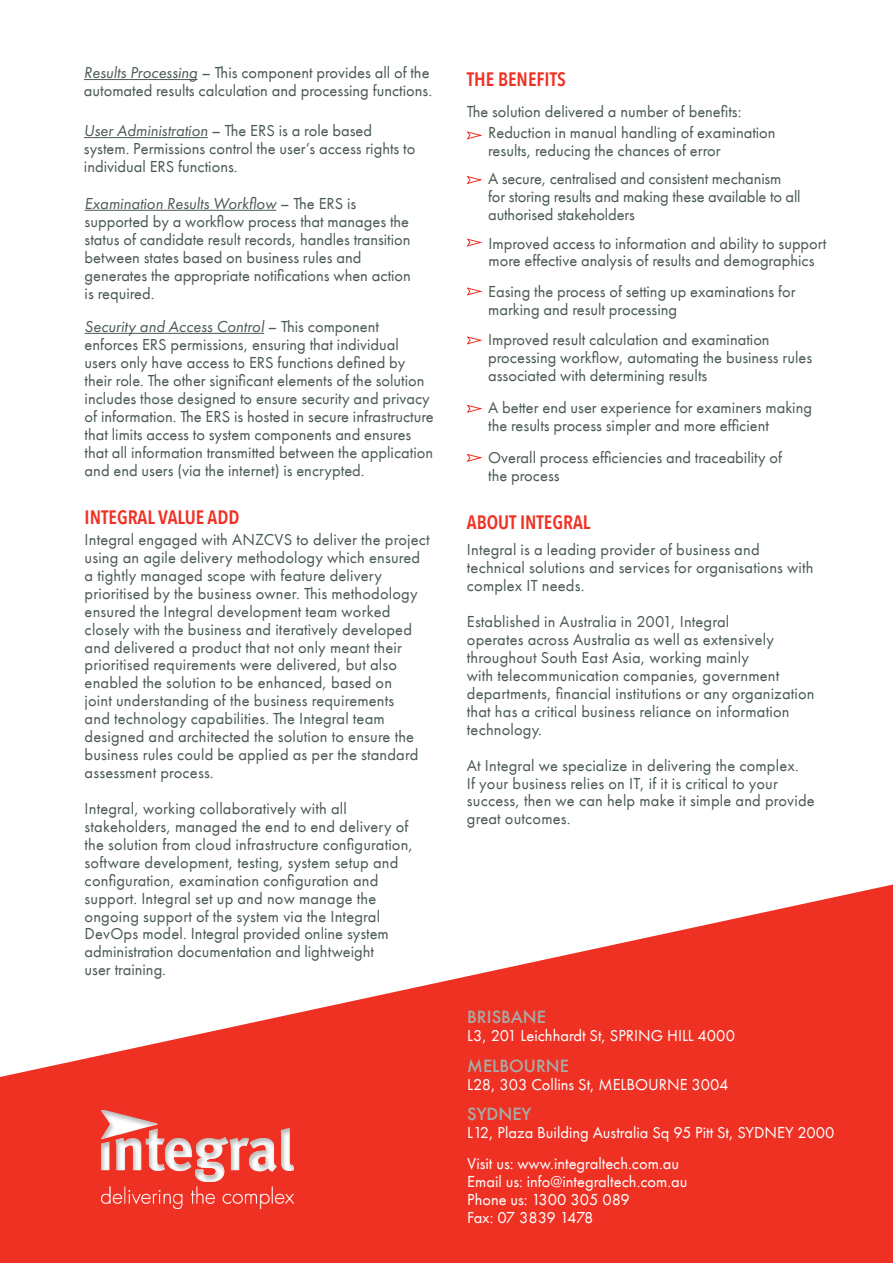
<style>
.page{position:relative;width:893px;height:1263px;background:#fff}
.page>*{position:absolute;margin:0;border:0;box-sizing:border-box;transform-origin:0 0}
.t1{font:600 19.5px "Avenir Next Condensed";color:#ef3124}
.t2{font:16.5px/18px "Futura PT Book";color:#4b5b52}
.t3{font:16.5px/18px "Futura PT Book";color:#fff}
.t4{font:500 16.5px "Futura";color:#a6ada8}
.s1{font-style:italic}
</style>
<div class="page">
<svg style="left:0;top:884px;width:893px;height:379px;fill:#ef3124"></svg>
<hr style="left:84px;top:79px;width:114px;height:1px;background:#4b5b52">
<hr style="left:85px;top:210px;width:191px;height:1px;background:#4b5b52">
<hr style="left:85px;top:333px;width:179px;height:1px;background:#4b5b52">
<hr style="left:84px;top:137px;width:124px;height:1px;background:#4b5b52">
<svg style="left:466px;top:131px;width:17px;height:9px"></svg>
<svg style="left:466px;top:176px;width:17px;height:8px"></svg>
<svg style="left:466px;top:238px;width:17px;height:9px"></svg>
<svg style="left:466px;top:287px;width:17px;height:9px"></svg>
<svg style="left:466px;top:336px;width:17px;height:9px"></svg>
<svg style="left:466px;top:404px;width:17px;height:9px"></svg>
<svg style="left:466px;top:453px;width:17px;height:9px"></svg>
<img style="left:102px;top:1182px;width:191px;height:27px">
<div style="left:102px;top:1110px;width:192px;height:72px;background:#231f20;opacity:.3"></div>
<p class="t2" style="left:84px;top:64px;width:350px"><span class="s1">Results Processing</span> – This component provides all of the automated results calculation and processing functions.</p>
<p class="t2" style="left:84px;top:122px;width:333px"><span class="s1">User Administration</span> – The ERS is a role based system. Permissions control the user’s access rights to individual ERS functions.</p>
<p class="t2" style="left:85px;top:194px;width:328px"><span class="s1">Examination Results Workflow</span> – The ERS is supported by a workflow process that manages the status of candidate result records, handles transition between states based on business rules and generates the appropriate notifications when action is required.</p>
<p class="t2" style="left:85px;top:318px;width:351px"><span class="s1">Security and Access Control</span> – This component enforces ERS permissions, ensuring that individual users only have access to ERS functions defined by their role. The other significant elements of the solution includes those designed to ensure security and privacy of information. The ERS is hosted in secure infrastructure that limits access to system components and ensures that all information transmitted between the application and end users (via the internet) is encrypted.</p>
<p class="t1" style="left:85px;top:500px;width:156px">INTEGRAL VALUE ADD</p>
<p class="t2" style="left:85px;top:530px;width:347px">Integral engaged with ANZCVS to deliver the project using an agile delivery methodology which ensured a tightly managed scope with feature delivery prioritised by the business owner. This methodology ensured the Integral development team worked closely with the business and iteratively developed and delivered a product that not only meant their prioritised requirements were delivered, but also enabled the solution to be enhanced, based on<br>joint understanding of the business requirements<br>and technology capabilities. The Integral team designed and architected the solution to ensure the business rules could be applied as per the standard assessment process.</p>
<p class="t2" style="left:85px;top:799px;width:330px">Integral, working collaboratively with all stakeholders, managed the end to end delivery of the solution from cloud infrastructure configuration, software development, testing, system setup and configuration, examination configuration and support. Integral set up and now manage the ongoing support of the system via the Integral DevOps model. Integral provided online system administration documentation and lightweight<br>user training.</p>
<p class="t1" style="left:467px;top:62px;width:100px">THE BENEFITS</p>
<p class="t2" style="left:467px;top:102px;width:276px">The solution delivered a number of benefits:</p>
<p class="t2" style="left:488px;top:124px;width:289px">Reduction in manual handling of examination results, reducing the chances of error</p>
<p class="t2" style="left:488px;top:170px;width:314px">A secure, centralised and consistent mechanism for storing results and making these available to all authorised stakeholders</p>
<p class="t2" style="left:488px;top:234px;width:339px">Improved access to information and ability to support more effective analysis of results and demographics</p>
<p class="t2" style="left:488px;top:282px;width:309px">Easing the process of setting up examinations for marking and result processing</p>
<p class="t2" style="left:488px;top:331px;width:326px">Improved result calculation and examination processing workflow, automating the business rules associated with determining results</p>
<p class="t2" style="left:488px;top:398px;width:325px">A better end user experience for examiners making the results process simpler and more efficient</p>
<p class="t2" style="left:488px;top:448px;width:295px">Overall process efficiencies and traceability of the process</p>
<p class="t1" style="left:467px;top:505px;width:125px">ABOUT INTEGRAL</p>
<p class="t2" style="left:467px;top:541px;width:348px">Integral is a leading provider of business and technical solutions and services for organisations with complex IT needs.</p>
<p class="t2" style="left:467px;top:612px;width:349px">Established in Australia in 2001, Integral<br>operates across Australia as well as extensively throughout South East Asia, working mainly<br>with telecommunication companies, government departments, financial institutions or any organization that has a critical business reliance on information technology.</p>
<p class="t2" style="left:467px;top:756px;width:349px">At Integral we specialize in delivering the complex.<br>If your business relies on IT, if it is critical to your success, then we can help make it simple and provide great outcomes.</p>
<p class="t4" style="left:467px;top:1005px;width:80px">BRISBANE</p>
<p class="t3" style="left:467px;top:1026px;width:269px">L3, 201 Leichhardt St, SPRING HILL 4000</p>
<p class="t4" style="left:467px;top:1054px;width:103px">MELBOURNE</p>
<p class="t3" style="left:467px;top:1075px;width:263px">L28, 303 Collins St, MELBOURNE 3004</p>
<p class="t4" style="left:467px;top:1103px;width:66px">SYDNEY</p>
<p class="t3" style="left:467px;top:1117px;width:369px;line-height:30.8px">L12, Plaza Building Australia Sq 95 Pitt St, SYDNEY 2000<br>Visit us: www.integraltech.com.au</p>
<p class="t3" style="left:467px;top:1172px;width:222px">Email us: info@integraltech.com.au<br>Phone us: 1300 305 089<br>Fax: 07 3839 1478</p>
</div>
